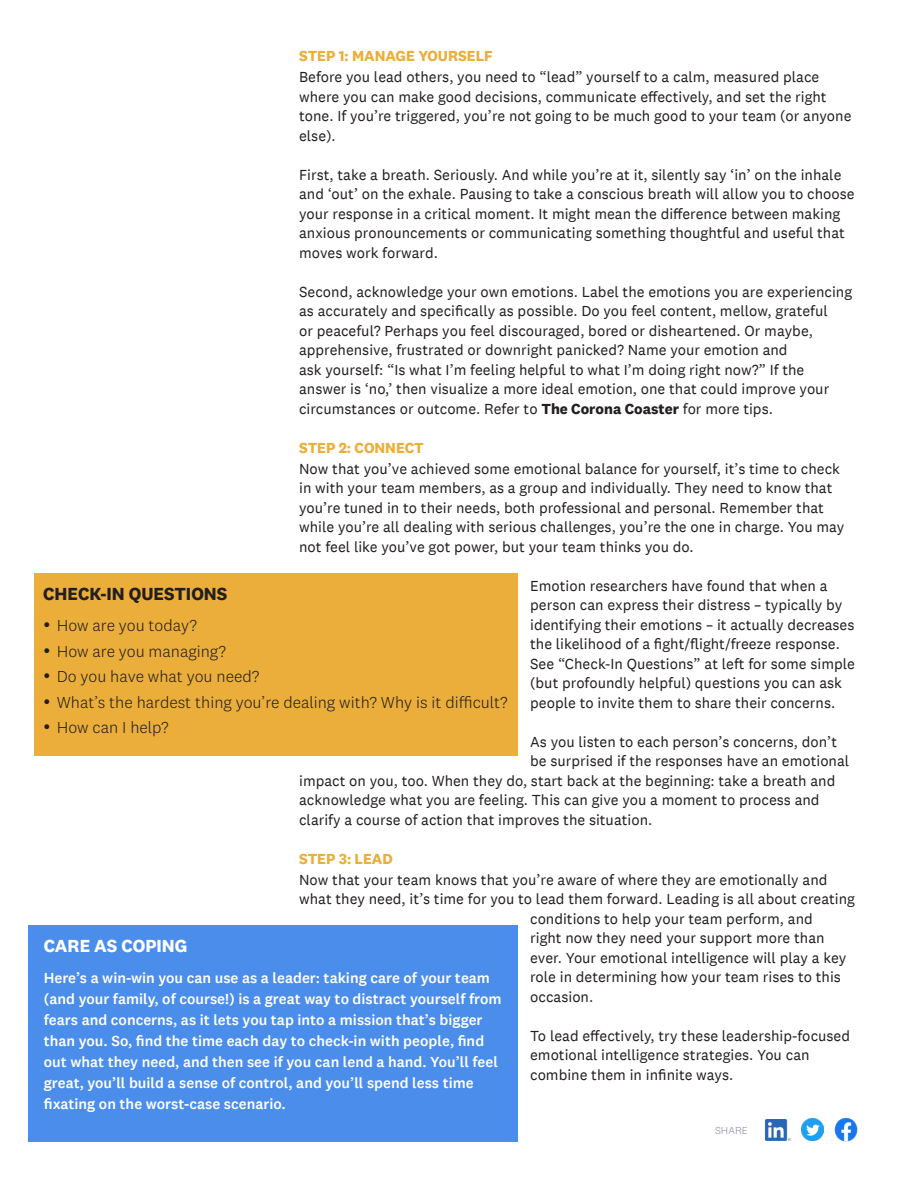
<style>
.page{position:relative;width:918px;height:1188px;background:#fff}
.page>*{position:absolute;margin:0;border:0;box-sizing:border-box;transform-origin:0 0}
.t1{font:700 18px "National 2";color:#231f20}
.t2{font:700 18px "National 2";color:#fff}
.t3{font:300 16.5px "National 2";color:#231f20}
.t4{font:15px/19.5px "National 2";color:#231f20}
.t5{font:500 15px/21px "National 2";color:#fff}
.t6{font:700 15px "National 2";color:#ebae3b}
.t7{font:300 10.5px "National 2";color:#8688a1}
.s1{font-weight:700}
</style>
<div class="page">
<div style="left:34px;top:573px;width:484px;height:183px;background:#ebae3b"></div>
<div style="left:29px;top:925px;width:489px;height:217px;background:#4b8dea"></div>
<img style="left:766px;top:1119px;width:25px;height:21px">
<img style="left:802px;top:1119px;width:22px;height:22px">
<img style="left:834px;top:1118px;width:24px;height:24px">
<p class="t6" style="left:299px;top:47px;width:195px">STEP 1: MANAGE YOURSELF</p>
<p class="t4" style="left:299px;top:67px;width:554px">Before you lead others, you need to “lead” yourself to a calm, measured place where you can make good decisions, communicate effectively, and set the right tone. If you’re triggered, you’re not going to be much good to your team (or anyone else).</p>
<p class="t4" style="left:299px;top:165px;width:557px">First, take a breath. Seriously. And while you’re at it, silently say ‘in’ on the inhale and ‘out’ on the exhale. Pausing to take a conscious breath will allow you to choose your response in a critical moment. It might mean the difference between making anxious pronouncements or communicating something thoughtful and useful that moves work forward.</p>
<p class="t4" style="left:299px;top:282px;width:555px">Second, acknowledge your own emotions. Label the emotions you are experiencing as accurately and specifically as possible. Do you feel content, mellow, grateful<br>or peaceful? Perhaps you feel discouraged, bored or disheartened. Or maybe, apprehensive, frustrated or downright panicked? Name your emotion and<br>ask yourself: “Is what I’m feeling helpful to what I’m doing right now?” If the answer is ‘no,’ then visualize a more ideal emotion, one that could improve your circumstances or outcome. Refer to <span class="s1">The Corona Coaster</span> for more tips.</p>
<p class="t6" style="left:299px;top:438px;width:126px">STEP 2: CONNECT</p>
<p class="t4" style="left:299px;top:459px;width:547px">Now that you’ve achieved some emotional balance for yourself, it’s time to check in with your team members, as a group and individually. They need to know that you’re tuned in to their needs, both professional and personal. Remember that while you’re all dealing with serious challenges, you’re the one in charge. You may not feel like you’ve got power, but your team thinks you do.</p>
<p class="t4" style="left:530px;top:576px;width:326px">Emotion researchers have found that when a person can express their distress – typically by identifying their emotions – it actually decreases the likelihood of a fight/flight/freeze response.<br>See “Check-In Questions” at left for some simple (but profoundly helpful) questions you can ask people to invite them to share their concerns.</p>
<p class="t4" style="left:530px;top:732px;width:308px">As you listen to each person’s concerns, don’t</p>
<p class="t4" style="left:530px;top:751px;width:321px">be surprised if the responses have an emotional</p>
<p class="t4" style="left:299px;top:771px;width:538px">impact on you, too. When they do, start back at the beginning: take a breath and</p>
<p class="t4" style="left:299px;top:790px;width:522px">acknowledge what you are feeling. This can give you a moment to process and</p>
<p class="t4" style="left:299px;top:810px;width:355px">clarify a course of action that improves the situation.</p>
<p class="t6" style="left:299px;top:849px;width:95px">STEP 3: LEAD</p>
<p class="t4" style="left:299px;top:870px;width:530px">Now that your team knows that you’re aware of where they are emotionally and</p>
<p class="t4" style="left:299px;top:889px;width:557px">what they need, it’s time for you to lead them forward. Leading is all about creating</p>
<p class="t4" style="left:530px;top:909px;width:284px">conditions to help your team perform, and</p>
<p class="t4" style="left:530px;top:928px;width:296px">right now they need your support more than</p>
<p class="t4" style="left:530px;top:948px;width:318px">ever. Your emotional intelligence will play a key</p>
<p class="t4" style="left:530px;top:967px;width:312px">role in determining how your team rises to this</p>
<p class="t4" style="left:530px;top:987px;width:65px">occasion.</p>
<p class="t4" style="left:530px;top:1026px;width:322px">To lead effectively, try these leadership-focused emotional intelligence strategies. You can combine them in infinite ways.</p>
<p class="t1" style="left:43px;top:583px;width:186px">CHECK-IN QUESTIONS</p>
<p class="t3" style="left:43px;top:616px;width:155px">• How are you today?</p>
<p class="t3" style="left:43px;top:642px;width:184px">• How are you managing?</p>
<p class="t3" style="left:43px;top:667px;width:218px">• Do you have what you need?</p>
<p class="t3" style="left:43px;top:693px;width:466px">• What’s the hardest thing you’re dealing with? Why is it difficult?</p>
<p class="t3" style="left:43px;top:718px;width:127px">• How can I help?</p>
<p class="t2" style="left:44px;top:934px;width:145px">CARE AS COPING</p>
<p class="t5" style="left:44px;top:968px;width:459px">Here’s a win-win you can use as a leader: taking care of your team (and your family, of course!) is a great way to distract yourself from fears and concerns, as it lets you tap into a mission that’s bigger than you. So, find the time each day to check-in with people, find out what they need, and then see if you can lend a hand. You’ll feel great, you’ll build a sense of control, and you’ll spend less time fixating on the worst-case scenario.</p>
<p class="t7" style="left:715px;top:1125px;width:34px">SHARE</p>
</div>
